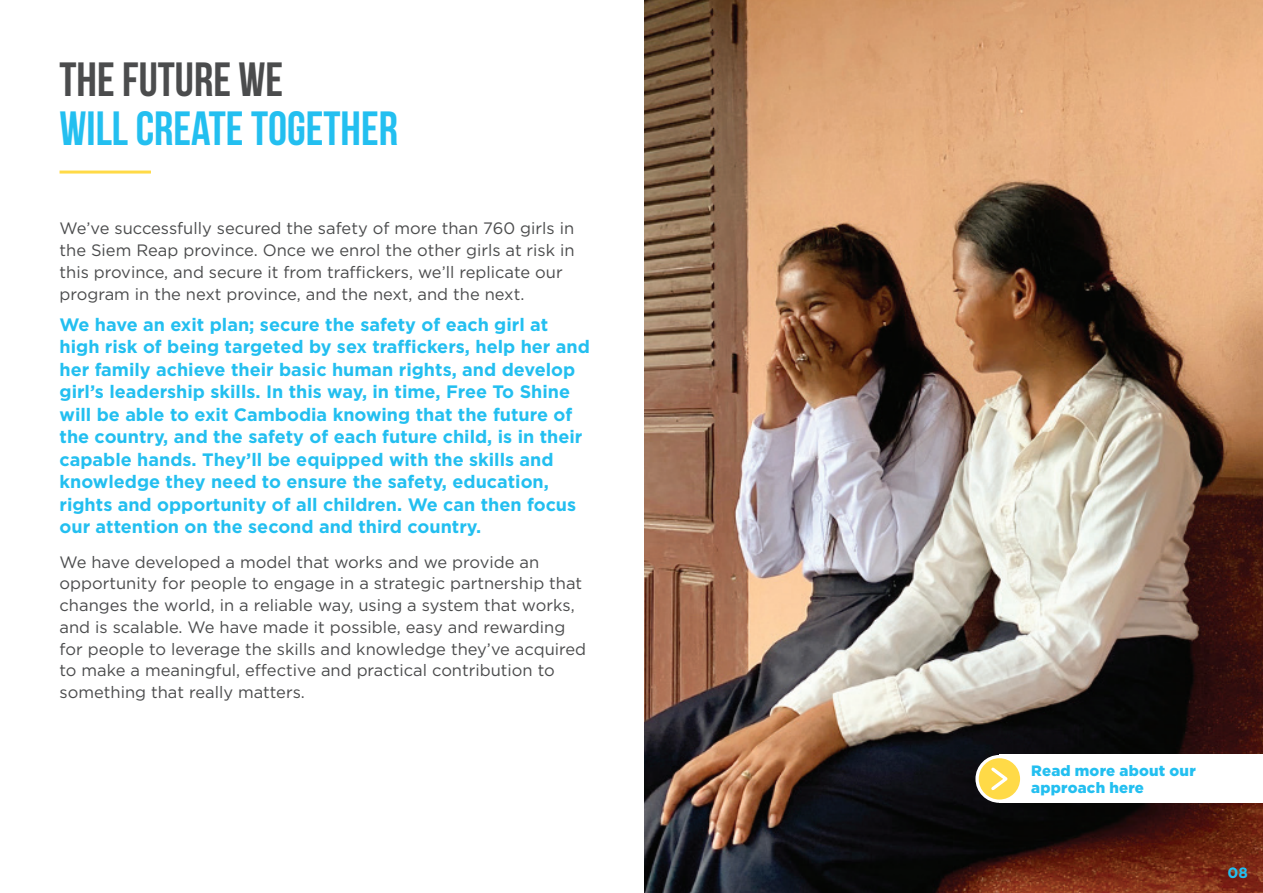
<style>
.page{position:relative;width:1263px;height:893px;background:#fff}
.page>*{position:absolute;margin:0;border:0;box-sizing:border-box;transform-origin:0 0}
.t1{font:700 48px "Bebas Neue";color:#23bff0}
.t2{font:700 48px "Bebas Neue";color:#4b4c4d}
.t3{font:700 18px/22.5px "Gotham";color:#23bff0}
.t4{font:16.5px/21.8px "Gotham";color:#4b4c4d}
.t5{font:900 15px/16.5px "Gotham";letter-spacing:.015em;color:#23bff0}
.t6{font:700 15px "Gotham";color:#23bff0}
</style>
<div class="page">
<img style="left:644px;top:0;width:619px;height:893px">
<hr style="left:60px;top:171px;width:91px;height:3px;background:#ffda47">
<div style="left:999px;top:755px;width:264px;height:48px;background:#fff"></div>
<svg style="left:977px;top:757px;width:45px;height:44px"></svg>
<div style="left:975px;top:755px;width:48px;height:48px;border:3px solid #fff;border-radius:50%"></div>
<svg style="left:988px;top:765px;width:23px;height:28px"></svg>
<h1 class="t2" style="left:60px;top:53px;width:225px">THE FUTURE WE</h1>
<h1 class="t1" style="left:60px;top:102px;width:340px">WILL CREATE TOGETHER</h1>
<p class="t4" style="left:60px;top:217px;width:517px">We’ve successfully secured the safety of more than 760 girls in the Siem Reap province. Once we enrol the other girls at risk in this province, and secure it from traffickers, we’ll replicate our program in the next province, and the next, and the next.</p>
<p class="t3" style="left:60px;top:313px;width:532px">We have an exit plan; secure the safety of each girl at high risk of being targeted by sex traffickers, help her and her family achieve their basic human rights, and develop girl’s leadership skills. In this way, in time, Free To Shine will be able to exit Cambodia knowing that the future of the country, and the safety of each future child, is in their capable hands. They’ll be equipped with the skills and knowledge they need to ensure the safety, education, rights and opportunity of all children. We can then focus our attention on the second and third country.</p>
<p class="t4" style="left:60px;top:551px;width:528px">We have developed a model that works and we provide an opportunity for people to engage in a strategic partnership that changes the world, in a reliable way, using a system that works, and is scalable. We have made it possible, easy and rewarding for people to leverage the skills and knowledge they’ve acquired to make a meaningful, effective and practical contribution to something that really matters.</p>
<p class="t5" style="left:1031px;top:762px;width:166px">Read more about our approach here</p>
<p class="t6" style="left:1227px;top:863px;width:22px">08</p>
</div>
